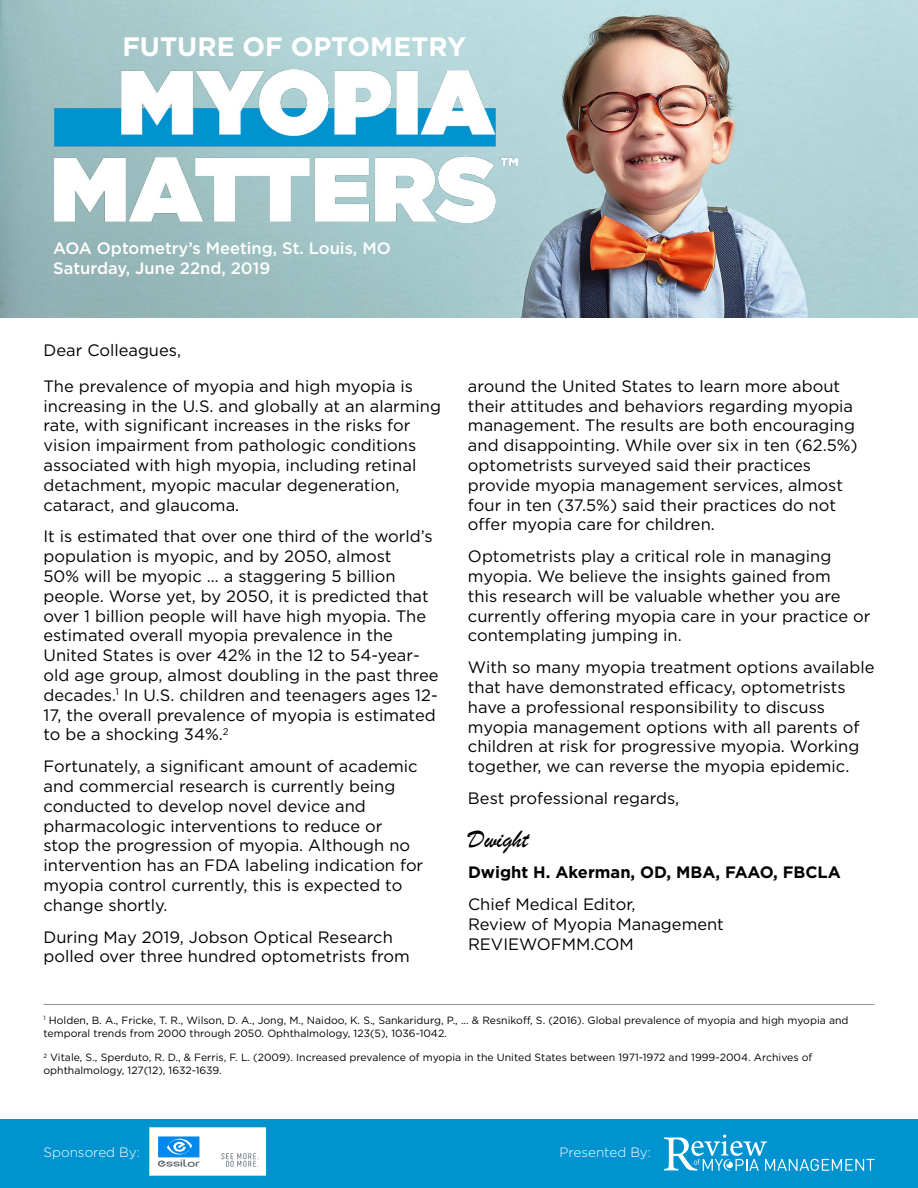
<style>
.page{position:relative;width:918px;height:1188px;background:#fff}
.page>*{position:absolute;margin:0;border:0;box-sizing:border-box;transform-origin:0 0}
.t1{font:700 26.7px "Gotham";color:#fff}
.t2{font:25.5px "Brush Script";color:#000}
.t3{font:16.5px/19.8px "Gotham";color:#000}
.t4{font:500 16.5px/19.8px "Gotham";color:#fff}
.t5{font:700 16.5px "Gotham";color:#000}
.t6{font:300 13.5px "Gotham";color:#fff}
.t7{font:10.5px/12.6px "Gotham";color:#000}
</style>
<div class="page">
<div style="left:0;top:1119px;width:918px;height:69px;background:#0093d0"></div>
<img style="left:0;top:0;width:918px;height:317px">
<img style="left:54px;top:70px;width:463px;height:153px">
<hr style="left:44px;top:1004px;width:830px;height:1px;background:#939598">
<svg style="left:208px;top:1128px;width:58px;height:48px"></svg>
<div style="left:208px;top:1129px;width:57px;height:46px;background:#fff"></div>
<svg style="left:221px;top:1153px;width:37px;height:14px"></svg>
<svg style="left:149px;top:1128px;width:59px;height:48px"></svg>
<div style="left:150px;top:1129px;width:57px;height:46px;background:#fff"></div>
<div style="left:158px;top:1136px;width:41px;height:21px;background:#0088ec"></div>
<svg style="left:158px;top:1138px;width:42px;height:29px"></svg>
<svg style="left:664px;top:1135px;width:210px;height:36px"></svg>
<h1 class="t1" style="left:122px;top:29px;width:345px">FUTURE OF OPTOMETRY</h1>
<p class="t4" style="left:53px;top:238px;width:339px">AOA Optometry’s Meeting, St. Louis, MO<br>Saturday, June 22nd, 2019</p>
<p class="t3" style="left:44px;top:340px;width:139px">Dear Colleagues,</p>
<p class="t3" style="left:44px;top:376px;width:399px">The prevalence of myopia and high myopia is increasing in the U.S. and globally at an alarming rate, with significant increases in the risks for vision impairment from pathologic conditions associated with high myopia, including retinal detachment, myopic macular degeneration, cataract, and glaucoma.</p>
<p class="t3" style="left:43px;top:526px;width:397px">It is estimated that over one third of the world’s population is myopic, and by 2050, almost<br>50% will be myopic … a staggering 5 billion people. Worse yet, by 2050, it is predicted that over 1 billion people will have high myopia. The estimated overall myopia prevalence in the United States is over 42% in the 12 to 54-year&shy;old age group, almost doubling in the past three decades.<sup>1</sup> In U.S. children and teenagers ages 12- 17, the overall prevalence of myopia is estimated to be a shocking 34%.<sup>2</sup></p>
<p class="t3" style="left:44px;top:756px;width:381px">Fortunately, a significant amount of academic and commercial research is currently being conducted to develop novel device and pharmacologic interventions to reduce or<br>stop the progression of myopia. Although no intervention has an FDA labeling indication for myopia control currently, this is expected to change shortly.</p>
<p class="t3" style="left:44px;top:927px;width:368px">During May 2019, Jobson Optical Research polled over three hundred optometrists from</p>
<p class="t3" style="left:468px;top:376px;width:391px">around the United States to learn more about their attitudes and behaviors regarding myopia management. The results are both encouraging and disappointing. While over six in ten (62.5%) optometrists surveyed said their practices provide myopia management services, almost four in ten (37.5%) said their practices do not offer myopia care for children.</p>
<p class="t3" style="left:468px;top:546px;width:404px">Optometrists play a critical role in managing myopia. We believe the insights gained from<br>this research will be valuable whether you are currently offering myopia care in your practice or contemplating jumping in.</p>
<p class="t3" style="left:468px;top:657px;width:408px">With so many myopia treatment options available that have demonstrated efficacy, optometrists have a professional responsibility to discuss myopia management options with all parents of children at risk for progressive myopia. Working together, we can reverse the myopia epidemic.</p>
<p class="t3" style="left:468px;top:788px;width:213px">Best professional regards,</p>
<h2 class="t2" style="left:468px;top:822px;width:62px">Dwight</h2>
<p class="t5" style="left:468px;top:862px;width:374px">Dwight H. Akerman, OD, MBA, FAAO, FBCLA</p>
<p class="t3" style="left:468px;top:894px;width:257px">Chief Medical Editor,<br>Review of Myopia Management<br>REVIEWOFMM.COM</p>
<p class="t7" style="left:43px;top:1014px;width:807px"><sup>1</sup> Holden, B. A., Fricke, T. R., Wilson, D. A., Jong, M., Naidoo, K. S., Sankaridurg, P., ... &amp; Resnikoff, S. (2016). Global prevalence of myopia and high myopia and temporal trends from 2000 through 2050. Ophthalmology, 123(5), 1036-1042.</p>
<p class="t7" style="left:44px;top:1051px;width:770px"><sup>2</sup> Vitale, S., Sperduto, R. D., &amp; Ferris, F. L. (2009). Increased prevalence of myopia in the United States between 1971-1972 and 1999-2004. Archives of ophthalmology, 127(12), 1632-1639.</p>
<p class="t6" style="left:44px;top:1144px;width:98px">Sponsored By:</p>
<p class="t6" style="left:559px;top:1144px;width:93px">Presented By:</p>
</div>
